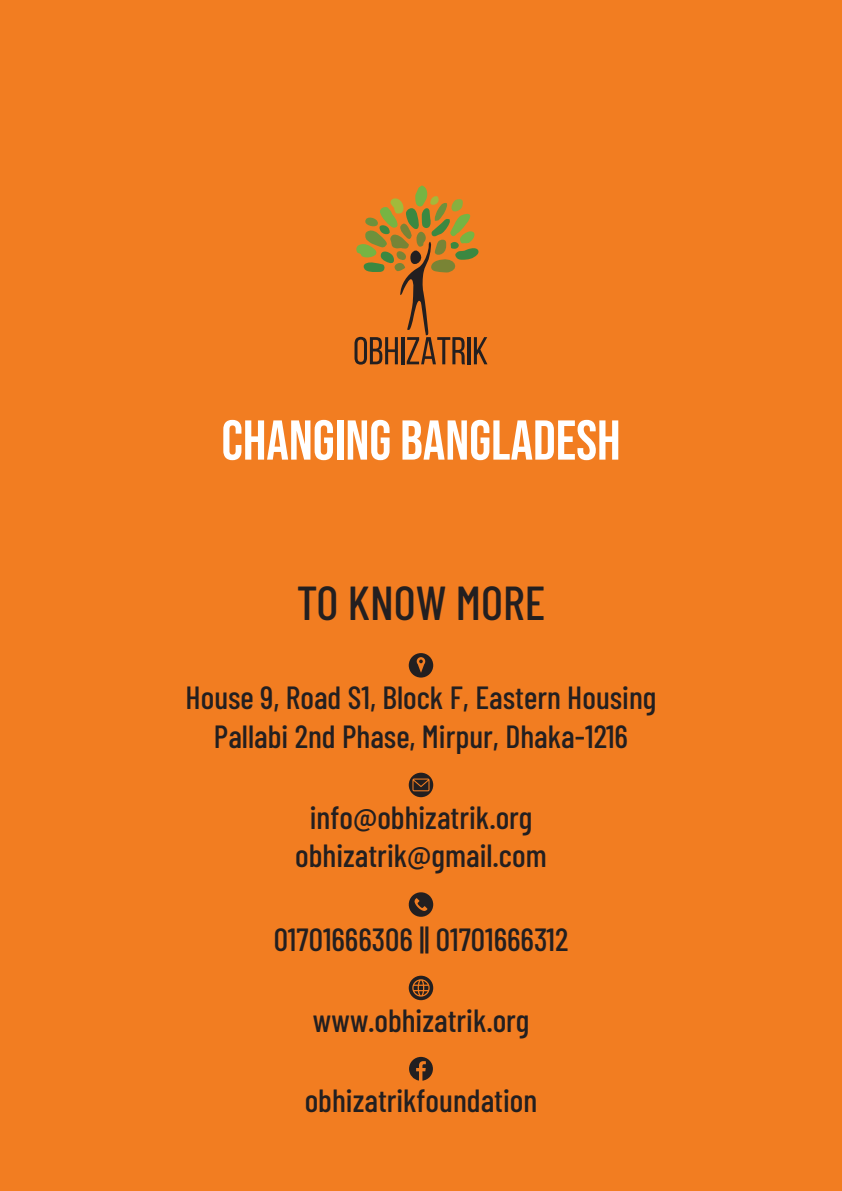
<style>
.page{position:relative;width:842px;height:1191px;background:#f27d21}
.page>*{position:absolute;margin:0;border:0;box-sizing:border-box;transform-origin:0 0}
.t1{font:56px "Bebas Neue";color:#fff}
.t2{font:500 47.6px "Barlow Condensed";color:#231f20}
.t3{font:500 32px/38.4px "Barlow Condensed";color:#231f20;text-align:center}
</style>
<div class="page">
<svg style="left:354px;top:185px;width:133px;height:179px"></svg>
<svg style="left:409px;top:653px;width:24px;height:24px"></svg>
<svg style="left:409px;top:975px;width:24px;height:25px"></svg>
<svg style="left:408px;top:892px;width:25px;height:25px"></svg>
<svg style="left:409px;top:772px;width:24px;height:25px"></svg>
<svg style="left:409px;top:1056px;width:24px;height:24px"></svg>
<h1 class="t1" style="left:221px;top:408px;width:401px">CHANGING BANGLADESH</h1>
<h2 class="t2" style="left:297px;top:569px;width:250px">TO KNOW MORE</h2>
<p class="t3" style="left:186px;top:676px;width:472px">House 9, Road S1, Block F, Eastern Housing<br>Pallabi 2nd Phase, Mirpur, Dhaka-1216</p>
<p class="t3" style="left:295px;top:796px;width:253px">info@obhizatrik.org obhizatrik@gmail.com</p>
<p class="t3" style="left:274px;top:917px;width:296px">01701666306 || 01701666312</p>
<p class="t3" style="left:313px;top:998px;width:218px">www.obhizatrik.org</p>
<p class="t3" style="left:305px;top:1079px;width:234px">obhizatrikfoundation</p>
</div>
